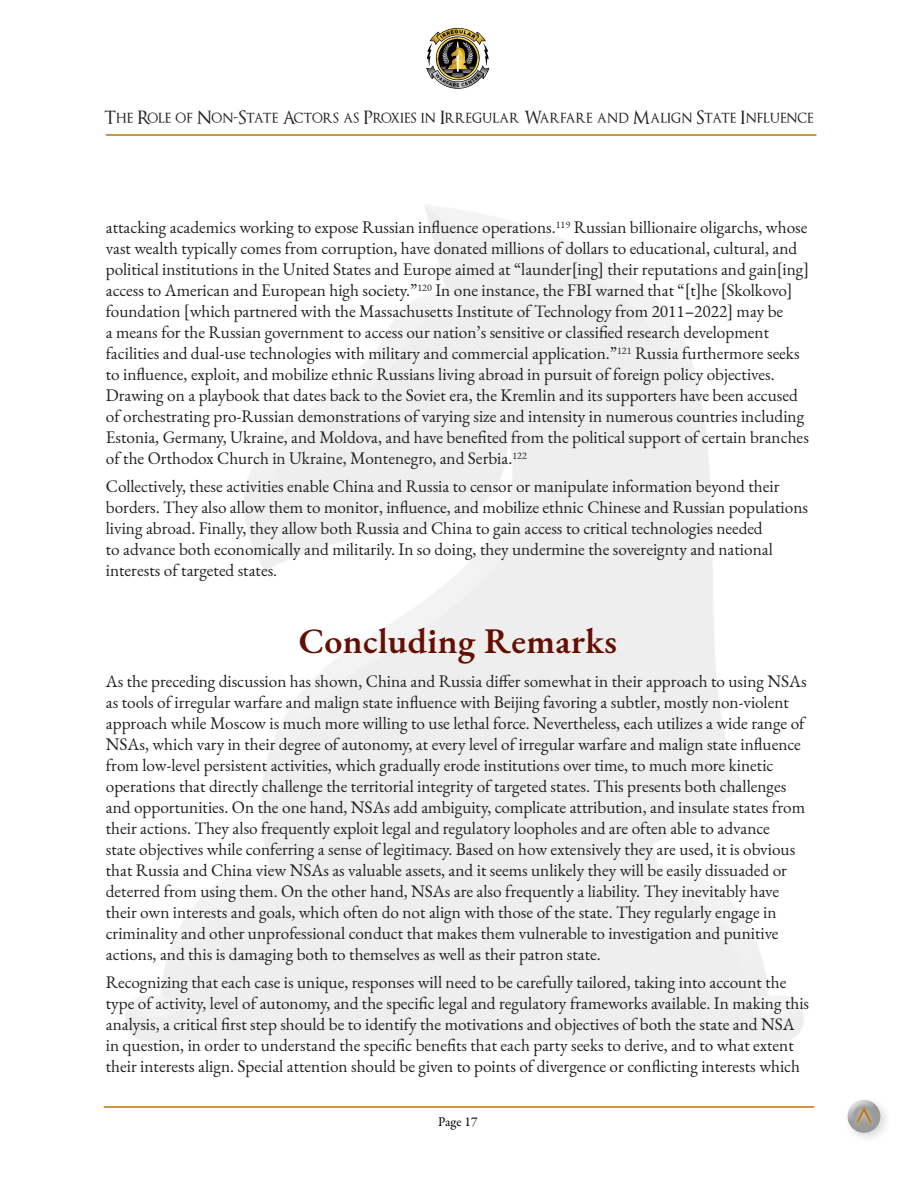
<style>
.page{position:relative;width:918px;height:1188px;background:#fff}
.page>*{position:absolute;margin:0;border:0;box-sizing:border-box;transform-origin:0 0}
.t1{font:48px "EB Garamond";color:#bf7500;scale:.75 1}
.TOC_Entries{font:600 36px "EB Garamond";letter-spacing:.01em;color:#660e00}
.t2{font:18px "Optimus Princeps";color:#231f20}
.t3{font:17.25px/21px "EB Garamond";color:#231f20}
.t4{font:13.5px "Garamond Premr Pro";letter-spacing:.005em;color:#000}
</style>
<div class="page">
<svg style="left:426px;top:28px;width:63px;height:61px"></svg>
<div style="left:843px;top:1096px;width:49px;height:48px;background:#231f20;opacity:.4"></div>
<div style="left:845px;top:1097px;width:36px;height:27px;background:#fff;opacity:.75"></div>
<div style="left:845px;top:1104px;width:36px;height:29px;background:#231f20;opacity:.84"></div>
<div style="left:851px;top:1103px;width:26px;height:26px;background:#fff;opacity:.81"></div>
<hr style="left:106px;top:134px;width:710px;height:2px;background:#bf7500">
<hr style="left:104px;top:1106px;width:710px;height:2px;background:#bf7500">
<p class="t2" style="left:105px;top:108px;width:710px">The Role of Non-State Actors as Proxies in Irregular Warfare and Malign State Influence</p>
<p class="t3" style="left:106px;top:217px;width:705px">attacking academics working to expose Russian influence operations.<sup>119</sup> Russian billionaire oligarchs, whose vast wealth typically comes from corruption, have donated millions of dollars to educational, cultural, and political institutions in the United States and Europe aimed at “launder[ing] their reputations and gain[ing] access to American and European high society.”<sup>120</sup> In one instance, the FBI warned that “[t]he [Skolkovo] foundation [which partnered with the Massachusetts Institute of Technology from 2011–2022] may be<br>a means for the Russian government to access our nation’s sensitive or classified research development facilities and dual-use technologies with military and commercial application.”<sup>121</sup> Russia furthermore seeks to influence, exploit, and mobilize ethnic Russians living abroad in pursuit of foreign policy objectives.<br>Drawing on a playbook that dates back to the Soviet era, the Kremlin and its supporters have been accused of orchestrating pro-Russian demonstrations of varying size and intensity in numerous countries including Estonia, Germany, Ukraine, and Moldova, and have benefited from the political support of certain branches of the Orthodox Church in Ukraine, Montenegro, and Serbia.<sup>122</sup></p>
<p class="t3" style="left:106px;top:476px;width:704px">Collectively, these activities enable China and Russia to censor or manipulate information beyond their borders. They also allow them to monitor, influence, and mobilize ethnic Chinese and Russian populations living abroad. Finally, they allow both Russia and China to gain access to critical technologies needed<br>to advance both economically and militarily. In so doing, they undermine the sovereignty and national interests of targeted states.</p>
<p class="TOC_Entries" style="left:299px;top:616px;width:320px">Concluding Remarks</p>
<p class="t3" style="left:106px;top:671px;width:702px">As the preceding discussion has shown, China and Russia differ somewhat in their approach to using NSAs as tools of irregular warfare and malign state influence with Beijing favoring a subtler, mostly non-violent approach while Moscow is much more willing to use lethal force. Nevertheless, each utilizes a wide range of NSAs, which vary in their degree of autonomy, at every level of irregular warfare and malign state influence from low-level persistent activities, which gradually erode institutions over time, to much more kinetic operations that directly challenge the territorial integrity of targeted states. This presents both challenges and opportunities. On the one hand, NSAs add ambiguity, complicate attribution, and insulate states from their actions. They also frequently exploit legal and regulatory loopholes and are often able to advance<br>state objectives while conferring a sense of legitimacy. Based on how extensively they are used, it is obvious that Russia and China view NSAs as valuable assets, and it seems unlikely they will be easily dissuaded or deterred from using them. On the other hand, NSAs are also frequently a liability. They inevitably have their own interests and goals, which often do not align with those of the state. They regularly engage in criminality and other unprofessional conduct that makes them vulnerable to investigation and punitive actions, and this is damaging both to themselves as well as their patron state.</p>
<p class="t3" style="left:106px;top:972px;width:705px">Recognizing that each case is unique, responses will need to be carefully tailored, taking into account the type of activity, level of autonomy, and the specific legal and regulatory frameworks available. In making this analysis, a critical first step should be to identify the motivations and objectives of both the state and NSA in question, in order to understand the specific benefits that each party seeks to derive, and to what extent their interests align. Special attention should be given to points of divergence or conflicting interests which</p>
<p class="t4" style="left:438px;top:1114px;width:41px">Page 17</p>
<h1 class="t1" style="left:855px;top:1089px;width:25px">˄</h1>
</div>
